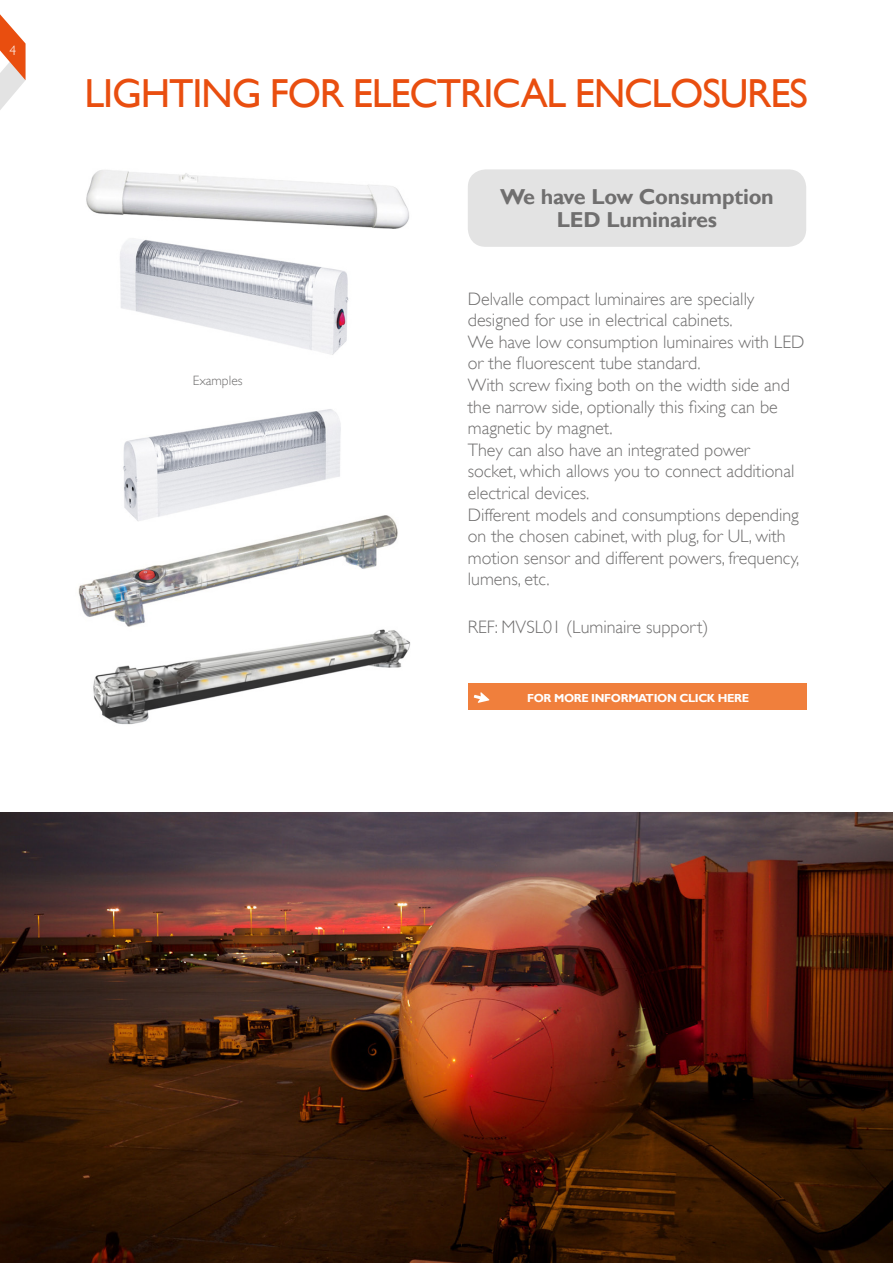
<style>
.page{position:relative;width:893px;height:1263px;background:#fff}
.page>*{position:absolute;margin:0;border:0;box-sizing:border-box;transform-origin:0 0}
.t1{font:40.5px "Gill Sans";letter-spacing:-.03em;color:#e94e0f}
.t2{font:700 21.6px/23px "Gill Sans";letter-spacing:-.01em;color:#706f6f;text-align:center}
.t3{font:300 18px/21.6px "Gill Sans";color:#706f6f}
.t4{font:300 13.5px "Gill Sans";color:#706f6f}
.t5{font:300 13.5px "Gill Sans";color:#fff}
.t6{font:700 11.7px "Gill Sans";letter-spacing:-.03em;color:#fff}
</style>
<div class="page">
<svg style="left:0;top:14px;width:26px;height:96px"></svg>
<img style="left:78px;top:515px;width:320px;height:103px">
<img style="left:120px;top:239px;width:229px;height:116px">
<img style="left:112px;top:409px;width:242px;height:122px">
<div style="left:468px;top:169px;width:338px;height:78px;background:#e3e3e3;border-radius:18px"></div>
<div style="left:468px;top:684px;width:338px;height:26px;background:#f07f3c"></div>
<svg style="left:474px;top:692px;width:15px;height:11px"></svg>
<img style="left:93px;top:618px;width:318px;height:107px">
<img style="left:86px;top:170px;width:323px;height:59px">
<img style="left:0;top:812px;width:893px;height:451px">
<p class="t5" style="left:10px;top:43px;width:8px">4</p>
<h1 class="t1" style="left:84px;top:69px;width:725px">LIGHTING FOR ELECTRICAL ENCLOSURES</h1>
<p class="t4" style="left:193px;top:373px;width:51px">Examples</p>
<p class="t2" style="left:500px;top:186px;width:275px">We have Low Consumption<br>LED Luminaires</p>
<p class="t3" style="left:468px;top:288px;width:338px">Delvalle compact luminaires are specially designed for use in electrical cabinets.<br>We have low consumption luminaires with LED or the fluorescent tube standard.<br>With screw fixing both on the width side and the narrow side, optionally this fixing can be magnetic by magnet.<br>They can also have an integrated power<br>socket, which allows you to connect additional electrical devices.<br>Different models and consumptions depending on the chosen cabinet, with plug, for UL, with motion sensor and different powers, frequency, lumens, etc.</p>
<p class="t3" style="left:468px;top:616px;width:242px">REF: MVSL01 (Luminaire support)</p>
<p class="t6" style="left:527px;top:691px;width:224px">FOR MORE INFORMATION CLICK HERE</p>
</div>
